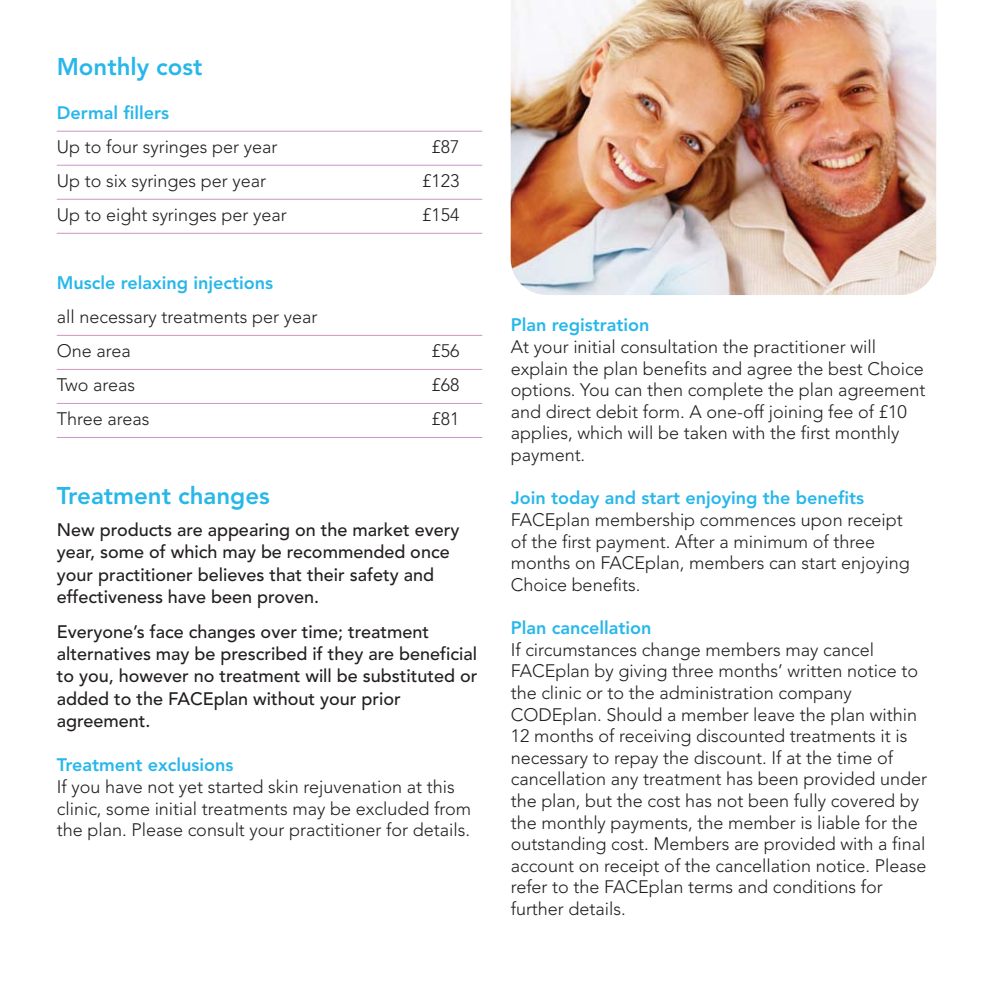
<style>
.page{position:relative;width:993px;height:993px;background:#fff}
.page>*{position:absolute;margin:0;border:0;box-sizing:border-box;transform-origin:0 0}
.t1{font:800 24px "Avenir";color:#28b7ea}
.t2{font:300 18px/21.6px "Avenir";color:#231f20}
.t3{font:500 18px/22.4px "Avenir";color:#231f20}
.t4{font:800 18px "Avenir";color:#28b7ea}
</style>
<div class="page">
<hr style="left:57px;top:131px;width:425px;height:1px;background:#cb97c4">
<hr style="left:57px;top:165px;width:425px;height:1px;background:#cb97c4">
<hr style="left:57px;top:199px;width:425px;height:1px;background:#cb97c4">
<hr style="left:57px;top:233px;width:425px;height:1px;background:#cb97c4">
<hr style="left:57px;top:335px;width:425px;height:1px;background:#cb97c4">
<hr style="left:57px;top:369px;width:425px;height:1px;background:#cb97c4">
<hr style="left:57px;top:403px;width:425px;height:1px;background:#cb97c4">
<hr style="left:57px;top:437px;width:425px;height:1px;background:#cb97c4">
<img style="left:510px;top:0;width:426px;height:295px">
<h1 class="t1" style="left:57px;top:57px;width:147px">Monthly cost</h1>
<p class="t4" style="left:57px;top:105px;width:114px">Dermal fillers</p>
<p class="t2" style="left:57px;top:137px;width:222px">Up to four syringes per year</p>
<p class="t2" style="left:431px;top:137px;width:30px">£87</p>
<p class="t2" style="left:57px;top:171px;width:211px">Up to six syringes per year</p>
<p class="t2" style="left:422px;top:171px;width:39px">£123</p>
<p class="t2" style="left:57px;top:205px;width:231px">Up to eight syringes per year</p>
<p class="t2" style="left:422px;top:205px;width:39px">£154</p>
<p class="t4" style="left:57px;top:275px;width:218px">Muscle relaxing injections</p>
<p class="t2" style="left:57px;top:301px;width:262px;line-height:34px">all necessary treatments per year<br>One area</p>
<p class="t2" style="left:431px;top:341px;width:30px">£56</p>
<p class="t2" style="left:57px;top:375px;width:80px">Two areas</p>
<p class="t2" style="left:431px;top:375px;width:30px">£68</p>
<p class="t2" style="left:57px;top:409px;width:94px">Three areas</p>
<p class="t2" style="left:431px;top:409px;width:30px">£81</p>
<h1 class="t1" style="left:57px;top:486px;width:214px">Treatment changes</h1>
<p class="t3" style="left:57px;top:520px;width:404px">New products are appearing on the market every year, some of which may be recommended once your practitioner believes that their safety and effectiveness have been proven.</p>
<p class="t3" style="left:57px;top:622px;width:422px">Everyone’s face changes over time; treatment alternatives may be prescribed if they are beneficial to you, however no treatment will be substituted or added to the FACEplan without your prior agreement.</p>
<p class="t4" style="left:57px;top:757px;width:178px">Treatment exclusions</p>
<p class="t2" style="left:57px;top:777px;width:416px">If you have not yet started skin rejuvenation at this clinic, some initial treatments may be excluded from the plan. Please consult your practitioner for details.</p>
<p class="t4" style="left:510px;top:317px;width:140px">Plan registration</p>
<p class="t2" style="left:510px;top:337px;width:416px">At your initial consultation the practitioner will explain the plan benefits and agree the best Choice options. You can then complete the plan agreement and direct debit form. A one-off joining fee of £10 applies, which will be taken with the first monthly payment.</p>
<p class="t4" style="left:510px;top:490px;width:355px">Join today and start enjoying the benefits</p>
<p class="t2" style="left:510px;top:510px;width:400px">FACEplan membership commences upon receipt of the first payment. After a minimum of three months on FACEplan, members can start enjoying Choice benefits.</p>
<p class="t4" style="left:510px;top:620px;width:142px">Plan cancellation</p>
<p class="t2" style="left:510px;top:640px;width:418px">If circumstances change members may cancel FACEplan by giving three months’ written notice to the clinic or to the administration company CODEplan. Should a member leave the plan within 12 months of receiving discounted treatments it is necessary to repay the discount. If at the time of cancellation any treatment has been provided under the plan, but the cost has not been fully covered by the monthly payments, the member is liable for the outstanding cost. Members are provided with a final account on receipt of the cancellation notice. Please refer to the FACEplan terms and conditions for further details.</p>
</div>
